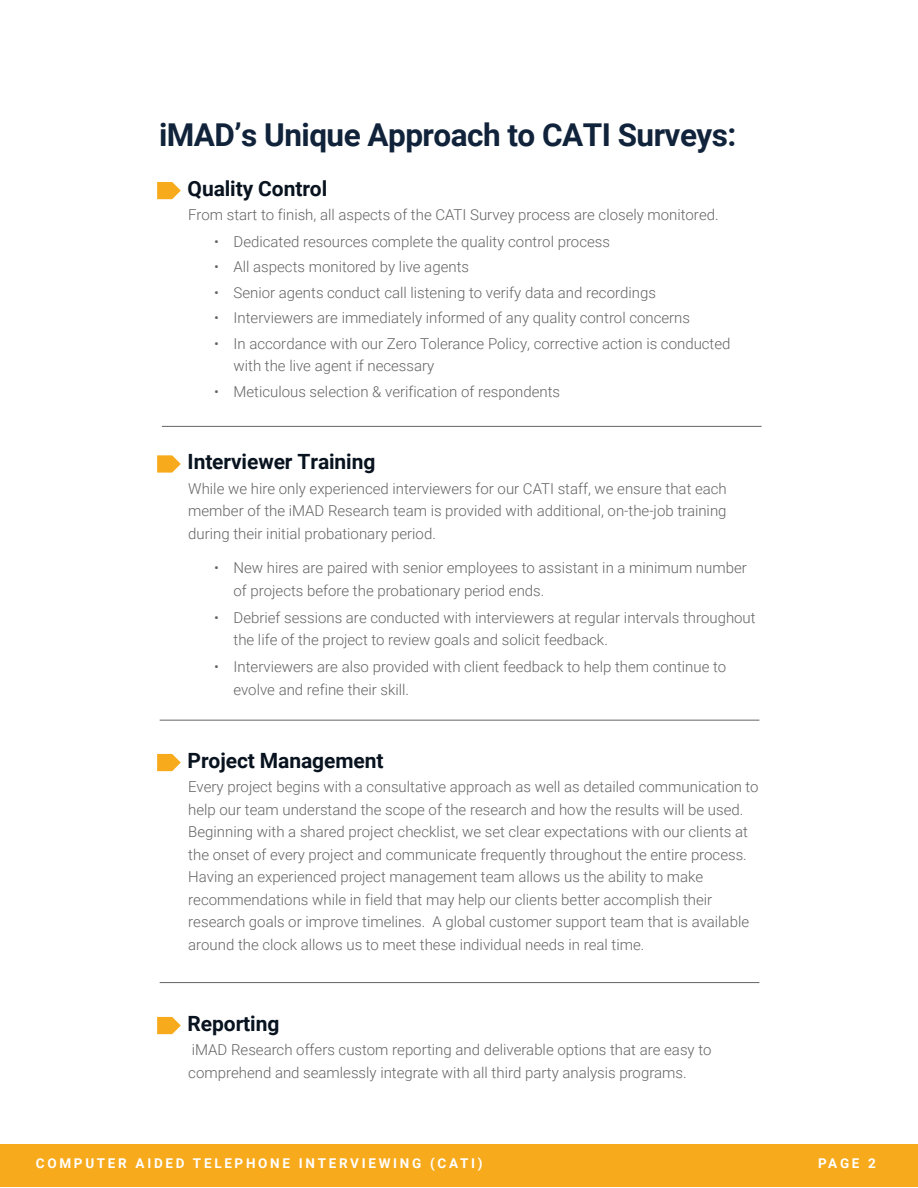
<style>
.page{position:relative;width:918px;height:1188px;background:#fff}
.page>*{position:absolute;margin:0;border:0;box-sizing:border-box;transform-origin:0 0}
.t1{font:700 31.5px "Roboto";letter-spacing:-.015em;color:#10233a}
.t2{font:700 21px "Roboto";letter-spacing:-.005em;color:#08131f}
.t3{font:300 15px/22.5px "Roboto";color:#646464}
.t4{font:700 13.5px "Roboto";letter-spacing:.2em;color:#fff}
</style>
<div class="page">
<div style="left:0;top:1145px;width:918px;height:42px;background:#f7aa1b"></div>
<svg style="left:157px;top:182px;width:24px;height:17px"></svg>
<svg style="left:157px;top:455px;width:24px;height:18px"></svg>
<svg style="left:157px;top:754px;width:24px;height:17px"></svg>
<svg style="left:157px;top:1017px;width:24px;height:17px"></svg>
<hr style="left:160px;top:982px;width:599px;height:1px;background:#646464">
<hr style="left:160px;top:720px;width:599px;height:1px;background:#646464">
<hr style="left:162px;top:426px;width:600px;height:1px;background:#646464">
<h1 class="t1" style="left:159px;top:113px;width:579px">iMAD’s Unique Approach to CATI Surveys:</h1>
<h2 class="t2" style="left:188px;top:174px;width:141px">Quality Control</h2>
<p class="t3" style="left:188px;top:203px;width:532px">From start to finish, all aspects of the CATI Survey process are closely monitored.</p>
<p class="t3" style="left:214px;top:230px;width:397px">• Dedicated resources complete the quality control process</p>
<p class="t3" style="left:214px;top:255px;width:257px">• All aspects monitored by live agents</p>
<p class="t3" style="left:214px;top:281px;width:443px">• Senior agents conduct call listening to verify data and recordings</p>
<p class="t3" style="left:214px;top:306px;width:478px">• Interviewers are immediately informed of any quality control concerns</p>
<p class="t3" style="left:234px;top:332px;width:499px;text-indent:-20px">• In accordance with our Zero Tolerance Policy, corrective action is conducted with the live agent if necessary</p>
<p class="t3" style="left:214px;top:380px;width:348px">• Meticulous selection &amp; verification of respondents</p>
<h2 class="t2" style="left:188px;top:447px;width:189px">Interviewer Training</h2>
<p class="t3" style="left:188px;top:476px;width:540px;text-align:justify">While we hire only experienced interviewers for our CATI staff, we ensure that each member of the iMAD Research team is provided with additional, on-the-job training during their initial probationary period.</p>
<p class="t3" style="left:234px;top:556px;width:515px;text-indent:-20px">• New hires are paired with senior employees to assistant in a minimum number of projects before the probationary period ends.</p>
<p class="t3" style="left:234px;top:605px;width:524px;text-indent:-20px">• Debrief sessions are conducted with interviewers at regular intervals throughout the life of the project to review goals and solicit feedback.</p>
<p class="t3" style="left:234px;top:655px;width:494px;text-indent:-20px">• Interviewers are also provided with client feedback to help them continue to evolve and refine their skill.</p>
<h2 class="t2" style="left:188px;top:746px;width:197px">Project Management</h2>
<p class="t3" style="left:188px;top:775px;width:572px">Every project begins with a consultative approach as well as detailed communication to help our team understand the scope of the research and how the results will be used.<br>Beginning with a shared project checklist, we set clear expectations with our clients at the onset of every project and communicate frequently throughout the entire process.<br>Having an experienced project management team allows us the ability to make recommendations while in field that may help our clients better accomplish their research goals or improve timelines. A global customer support team that is available around the clock allows us to meet these individual needs in real time.</p>
<h2 class="t2" style="left:188px;top:1009px;width:93px">Reporting</h2>
<p class="t3" style="left:188px;top:1038px;width:525px">iMAD Research offers custom reporting and deliverable options that are easy to comprehend and seamlessly integrate with all third party analysis programs.</p>
<p class="t4" style="left:36px;top:1154px;width:448px">COMPUTER AIDED TELEPHONE INTERVIEWING (CATI)</p>
<p class="t4" style="left:818px;top:1154px;width:60px">PAGE 2</p>
</div>
